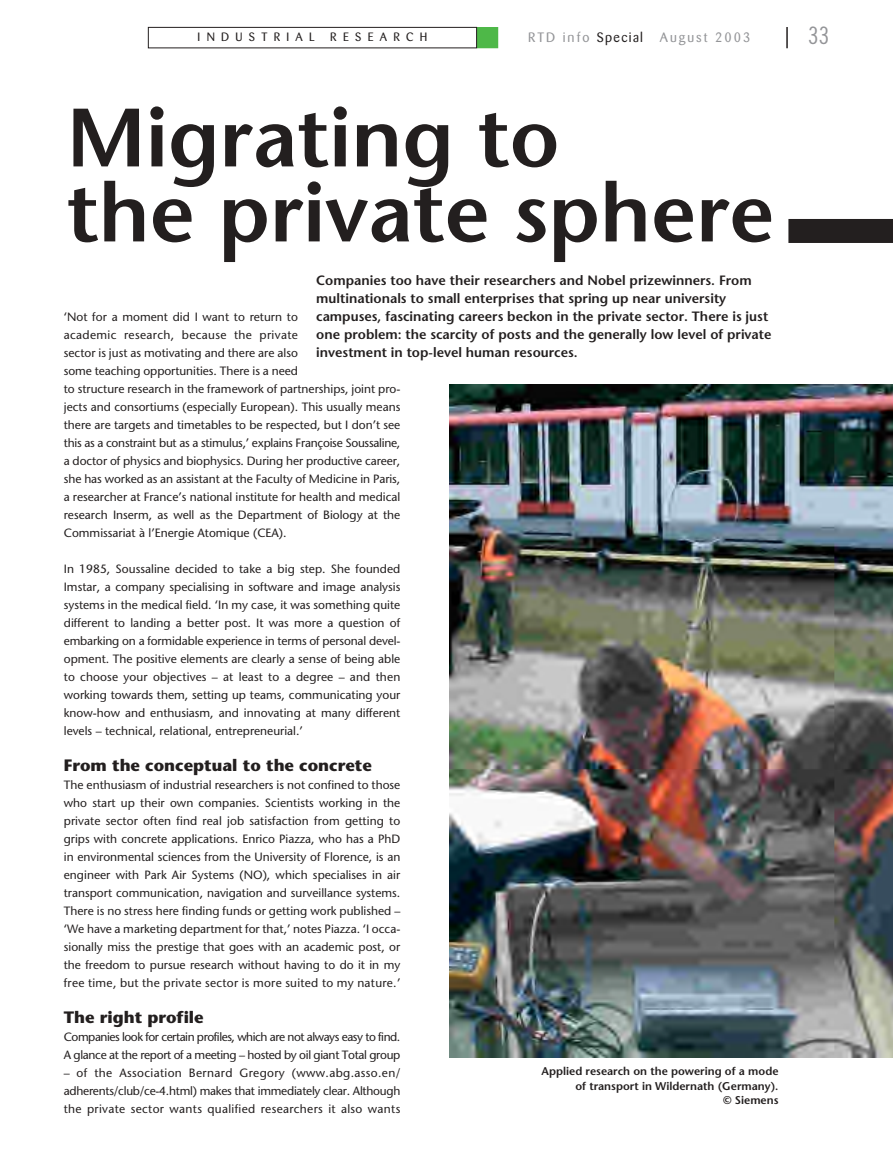
<style>
.page{position:relative;width:893px;height:1170px;background:#fff}
.page>*{position:absolute;margin:0;border:0;box-sizing:border-box;transform-origin:0 0}
.t1{font:600 82.5px/75px "Stone Sans";color:#231f1f}
.t2{font:24px "Trade Gothic Cond Eighteen";color:#939497}
.t3{font:700 16.5px "Stone Sans";color:#231f1f}
.t4{font:600 13.5px/18px "Stone Sans";color:#231f1f}
.t5{font:13.5px "Barmeno";letter-spacing:.15em;color:#939497}
.t6{font:12px/18px "Stone Sans";color:#231f1f;text-align:justify}
.t7{font:12px/18px "Stone Sans";letter-spacing:-.04em;color:#231f1f}
.t8{font:12px "Barmeno";letter-spacing:.525em;color:#231f1f}
.t9{font:600 11.25px/14.2px "Stone Sans";color:#231f1f;text-align:right}
.s1{color:#231f1f}
</style>
<div class="page">
<svg style="left:786px;top:27px;width:1px;height:21px"></svg>
<div style="left:477px;top:28px;width:20px;height:20px;background:#4eb848"></div>
<div style="left:477px;top:27px;width:21px;height:21px;border:2px solid #4eb848"></div>
<div style="left:148px;top:27px;width:329px;height:21px;border:1px solid #231f1f"></div>
<img style="left:449px;top:385px;width:443px;height:672px">
<div style="left:788px;top:219px;width:104px;height:24px;background:#231f1f"></div>
<p class="t8" style="left:198px;top:32px;width:119px">INDUSTRIAL</p>
<p class="t8" style="left:330px;top:32px;width:98px">RESEARCH</p>
<p class="t5" style="left:528px;top:31px;width:224px">RTD info <span class="s1">Special</span> August 2003</p>
<h2 class="t2" style="left:808px;top:27px;width:23px">33</h2>
<h1 class="t1" style="left:67px;top:109px;width:709px">Migrating to<br>the private sphere</h1>
<p class="t4" style="left:316px;top:273px;width:457px">Companies too have their researchers and Nobel prizewinners. From multinationals to small enterprises that spring up near university campuses, fascinating careers beckon in the private sector. There is just one problem: the scarcity of posts and the generally low level of private investment in top-level human resources.</p>
<p class="t6" style="left:64px;top:309px;width:338px;text-align:left">‘Not for a moment did I want to return to<br>academic research, because the private<br>sector is just as motivating and there are also<br>some teaching opportunities. There is a need<br>to structure research in the framework of partnerships, joint pro&shy;jects and consortiums (especially European). This usually means there are targets and timetables to be respected, but I don’t see this as a constraint but as a stimulus,’ explains Françoise Soussaline, a doctor of physics and biophysics. During her productive career, she has worked as an assistant at the Faculty of Medicine in Paris, a researcher at France’s national institute for health and medical research Inserm, as well as the Department of Biology at the Commissariat à l’Energie Atomique (CEA).</p>
<p class="t6" style="left:64px;top:561px;width:338px">In 1985, Soussaline decided to take a big step. She founded Imstar, a company specialising in software and image analysis systems in the medical field. ‘In my case, it was something quite different to landing a better post. It was more a question of embarking on a formidable experience in terms of personal devel&shy;opment. The positive elements are clearly a sense of being able to choose your objectives – at least to a degree – and then working towards them, setting up teams, communicating your know-how and enthusiasm, and innovating at many different levels – technical, relational, entrepreneurial.’</p>
<h3 class="t3" style="left:64px;top:759px;width:309px">From the conceptual to the concrete</h3>
<p class="t6" style="left:64px;top:777px;width:338px">The enthusiasm of industrial researchers is not confined to those who start up their own companies. Scientists working in the private sector often find real job satisfaction from getting to grips with concrete applications. Enrico Piazza, who has a PhD in environmental sciences from the University of Florence, is an engineer with Park Air Systems (NO), which specialises in air transport communication, navigation and surveillance systems.<br>There is no stress here finding funds or getting work published – ‘We have a marketing department for that,’ notes Piazza. ‘I occa&shy;sionally miss the prestige that goes with an academic post, or the freedom to pursue research without having to do it in my free time, but the private sector is more suited to my nature.’</p>
<h3 class="t3" style="left:64px;top:1011px;width:141px">The right profile</h3>
<p class="t7" style="left:64px;top:1029px;width:338px">Companies look for certain profiles, which are not always easy to find.<br>A glance at the report of a meeting – hosted by oil giant Total group</p>
<p class="t6" style="left:64px;top:1065px;width:338px">– of the Association Bernard Gregory (www.abg.asso.en/ adherents/club/ce-4.html) makes that immediately clear. Although the private sector wants qualified researchers it also wants</p>
<p class="t9" style="left:541px;top:1065px;width:238px">Applied research on the powering of a mode of transport in Wildernath (Germany).<br>© Siemens</p>
</div>
